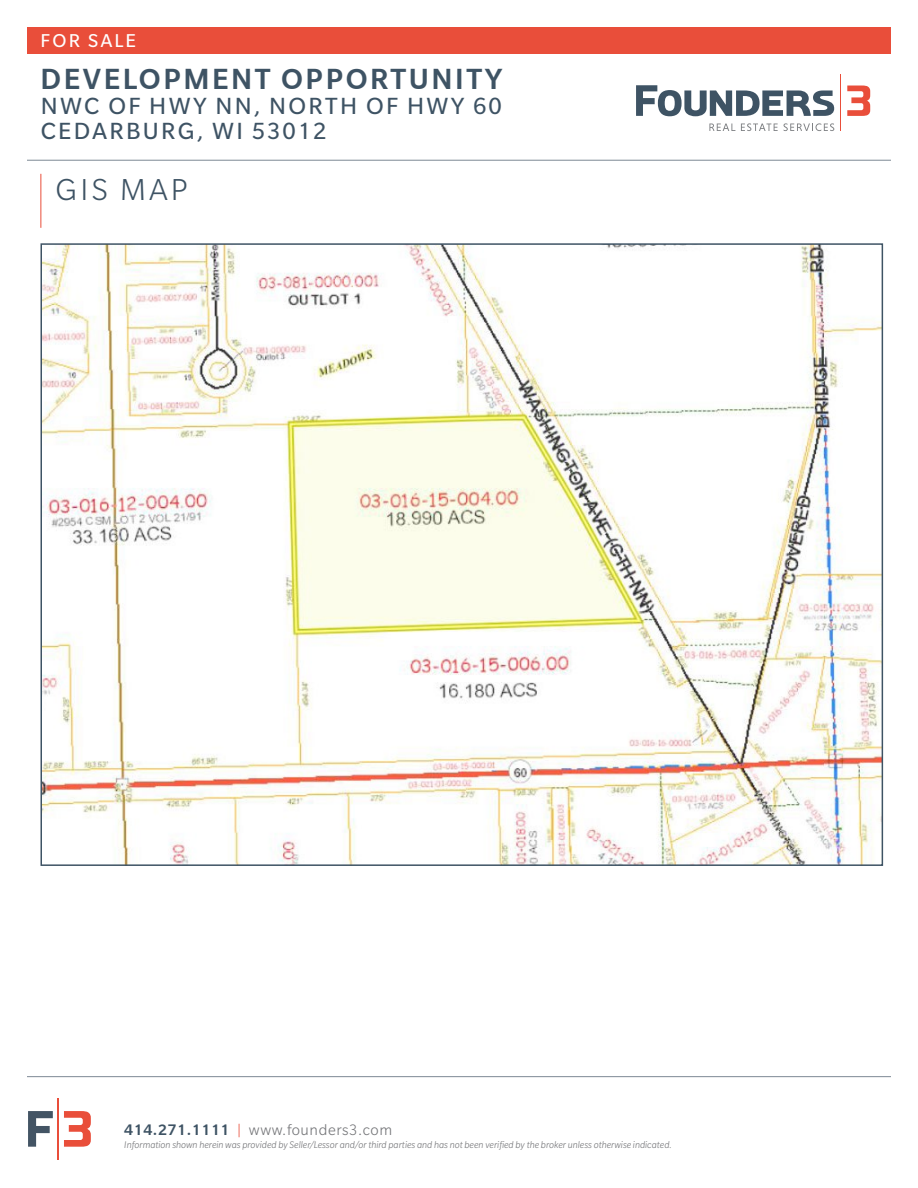
<style>
.page{position:relative;width:918px;height:1188px;background:#fff}
.page>*{position:absolute;margin:0;border:0;box-sizing:border-box;transform-origin:0 0}
.t1{font:300 33px "Slate Pro";letter-spacing:.1em;color:#3e5364}
.t2{font:500 31.5px "Slate Pro";letter-spacing:.08em;color:#3e5364}
.t3{font:25.5px/24.8px "Slate Pro";letter-spacing:.09em;color:#3e5364}
.t4{font:20.25px "Slate Pro";letter-spacing:.11em;color:#fff}
.t5{font:300 16.5px "Slate Pro";letter-spacing:.035em;color:#757679}
.t6{font:italic 300 10.5px "Slate Pro";color:#757679}
.s1{font-weight:500;color:#3e5364}
.s2{color:#e94e3a}
</style>
<div class="page">
<div style="left:27px;top:27px;width:864px;height:27px;background:#e94e3a"></div>
<hr style="left:840px;top:74px;width:1px;height:57px;background:#e94e3a">
<svg style="left:636px;top:85px;width:198px;height:31px"></svg>
<svg style="left:847px;top:86px;width:23px;height:30px"></svg>
<svg style="left:709px;top:124px;width:26px;height:7px"></svg>
<svg style="left:741px;top:123px;width:37px;height:8px"></svg>
<svg style="left:784px;top:123px;width:50px;height:8px"></svg>
<hr style="left:27px;top:160px;width:864px;height:1px;background:#7d8995">
<hr style="left:27px;top:1076px;width:864px;height:1px;background:#7d8995">
<hr style="left:58px;top:1098px;width:1px;height:62px;background:#e94e3a">
<svg style="left:28px;top:1111px;width:25px;height:36px"></svg>
<svg style="left:64px;top:1111px;width:27px;height:36px"></svg>
<hr style="left:40px;top:174px;width:1px;height:54px;background:#e94e3a">
<img style="left:43px;top:246px;width:837px;height:617px">
<h3 class="t4" style="left:41px;top:30px;width:97px">FOR SALE</h3>
<h2 class="t2" style="left:41px;top:60px;width:463px">DEVELOPMENT OPPORTUNITY</h2>
<h3 class="t3" style="left:41px;top:93px;width:463px">NWC OF HWY NN, NORTH OF HWY 60<br>CEDARBURG, WI 53012</h3>
<p class="t1" style="left:56px;top:172px;width:134px">GIS MAP</p>
<h3 class="t5" style="left:124px;top:1122px;width:270px"><span class="s1">414.271.1111</span> <span class="s2">|</span> www.founders3.com</h3>
<p class="t6" style="left:124px;top:1139px;width:549px">Information shown herein was provided by Seller/Lessor and/or third parties and has not been verified by the broker unless otherwise indicated.</p>
</div>
